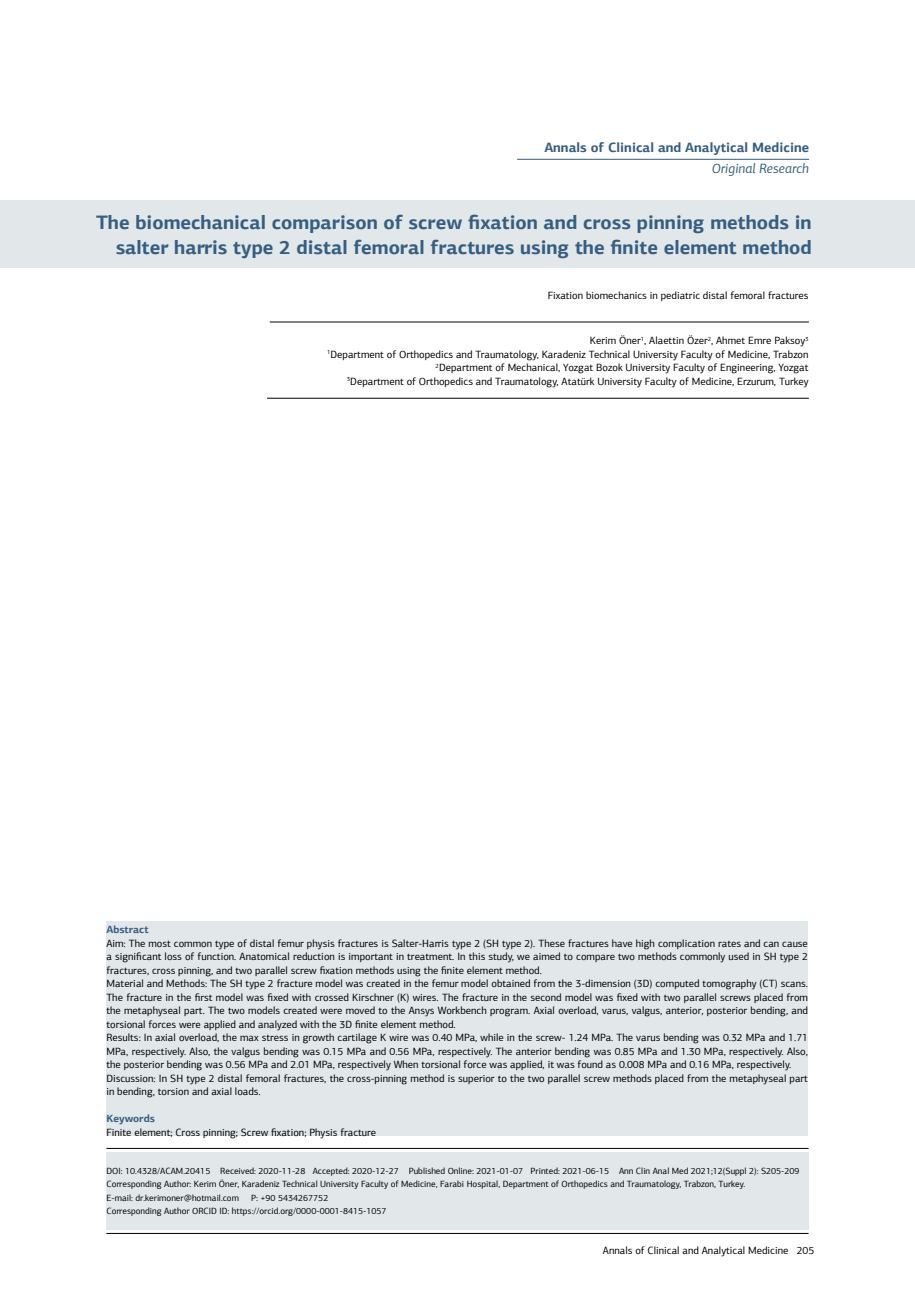
<style>
.page{position:relative;width:915px;height:1306px;background:#fff}
.page>*{position:absolute;margin:0;border:0;box-sizing:border-box;transform-origin:0 0}
.t1{font:700 19.5px/25.5px "PF Agora Sans Pro";color:#355e81;text-align:right}
.t2{font:700 13.5px "PF Agora Sans Pro";color:#355e81}
.t3{font:italic 13.5px "PF Agora Sans Pro";color:#355e81}
.t4{font:10.5px/13.5px "PF Agora Sans Pro";color:#000;text-align:right}
.t5{font:700 10.5px "PF Agora Sans Pro";color:#355e81}
.t6{font:9px/13.5px "PF Agora Sans Pro";color:#000}
</style>
<div class="page">
<hr style="left:106px;top:1233px;width:702px;height:1px;background:#000">
<div style="left:0;top:200px;width:914px;height:68px;background:#e2e7ea"></div>
<hr style="left:106px;top:1148px;width:702px;height:1px;background:#000">
<hr style="left:270px;top:322px;width:538px;height:1px;background:#000">
<hr style="left:267px;top:398px;width:541px;height:1px;background:#000">
<hr style="left:517px;top:159px;width:291px;height:1px;background:#355e81">
<div style="left:106px;top:1151px;width:702px;height:78px;background:#e2e7ea"></div>
<div style="left:106px;top:921px;width:701px;height:214px;background:#e2e7ea"></div>
<p class="t2" style="left:544px;top:139px;width:266px">Annals of Clinical and Analytical Medicine</p>
<p class="t3" style="left:711px;top:160px;width:99px">Original Research</p>
<h1 class="t1" style="left:96px;top:209px;width:716px">The biomechanical comparison of screw fixation and cross pinning methods in salter harris type 2 distal femoral fractures using the finite element method</h1>
<p class="t4" style="left:547px;top:288px;width:262px">Fixation biomechanics in pediatric distal femoral fractures</p>
<p class="t4" style="left:327px;top:334px;width:483px">Kerim Öner<sup>1</sup>, Alaettin Özer<sup>2</sup>, Ahmet Emre Paksoy<sup>3<br>1</sup>Department of Orthopedics and Traumatology, Karadeniz Technical University Faculty of Medicine, Trabzon <sup>2</sup>Department of Mechanical, Yozgat Bozok University Faculty of Engineering, Yozgat<br><sup>3</sup>Department of Orthopedics and Traumatology, Atatürk University Faculty of Medicine, Erzurum, Turkey</p>
<p class="t5" style="left:106px;top:923px;width:44px">Abstract</p>
<p class="t4" style="left:106px;top:936px;width:703px;text-align:left">Aim: The most common type of distal femur physis fractures is Salter-Harris type 2 (SH type 2). These fractures have high complication rates and can cause a significant loss of function. Anatomical reduction is important in treatment. In this study, we aimed to compare two methods commonly used in SH type 2 fractures, cross pinning, and two parallel screw fixation methods using the finite element method.<br>Material and Methods: The SH type 2 fracture model was created in the femur model obtained from the 3-dimension (3D) computed tomography (CT) scans.<br>The fracture in the first model was fixed with crossed Kirschner (K) wires. The fracture in the second model was fixed with two parallel screws placed from the metaphyseal part. The two models created were moved to the Ansys Workbench program. Axial overload, varus, valgus, anterior, posterior bending, and torsional forces were applied and analyzed with the 3D finite element method.<br>Results: In axial overload, the max stress in growth cartilage K wire was 0.40 MPa, while in the screw- 1.24 MPa. The varus bending was 0.32 MPa and 1.71<br>MPa, respectively. Also, the valgus bending was 0.15 MPa and 0.56 MPa, respectively. The anterior bending was 0.85 MPa and 1.30 MPa, respectively. Also, the posterior bending was 0.56 MPa and 2.01 MPa, respectively When torsional force was applied, it was found as 0.008 MPa and 0.16 MPa, respectively.<br>Discussion: In SH type 2 distal femoral fractures, the cross-pinning method is superior to the two parallel screw methods placed from the metaphyseal part in bending, torsion and axial loads.</p>
<p class="t5" style="left:106px;top:1112px;width:50px">Keywords</p>
<p class="t4" style="left:106px;top:1125px;width:271px">Finite element; Cross pinning; Screw fixation; Physis fracture</p>
<p class="t6" style="left:106px;top:1164px;width:694px">DOI: 10.4328/ACAM.20415 Received: 2020-11-28 Accepted: 2020-12-27 Published Online: 2021-01-07 Printed: 2021-06-15 Ann Clin Anal Med 2021;12(Suppl 2): S205-209<br>Corresponding Author: Kerim Öner, Karadeniz Technical University Faculty of Medicine, Farabi Hospital, Department of Orthopedics and Traumatology, Trabzon, Turkey.<br>E-mail: dr.kerimoner@hotmail.com</p>
<p class="t6" style="left:106px;top:1191px;width:281px;text-indent:145px">P: +90 5434267752<br>Corresponding Author ORCID ID: https://orcid.org/0000-0001-8415-1057</p>
<p class="t4" style="left:602px;top:1243px;width:213px">Annals of Clinical and Analytical Medicine 205</p>
</div>
